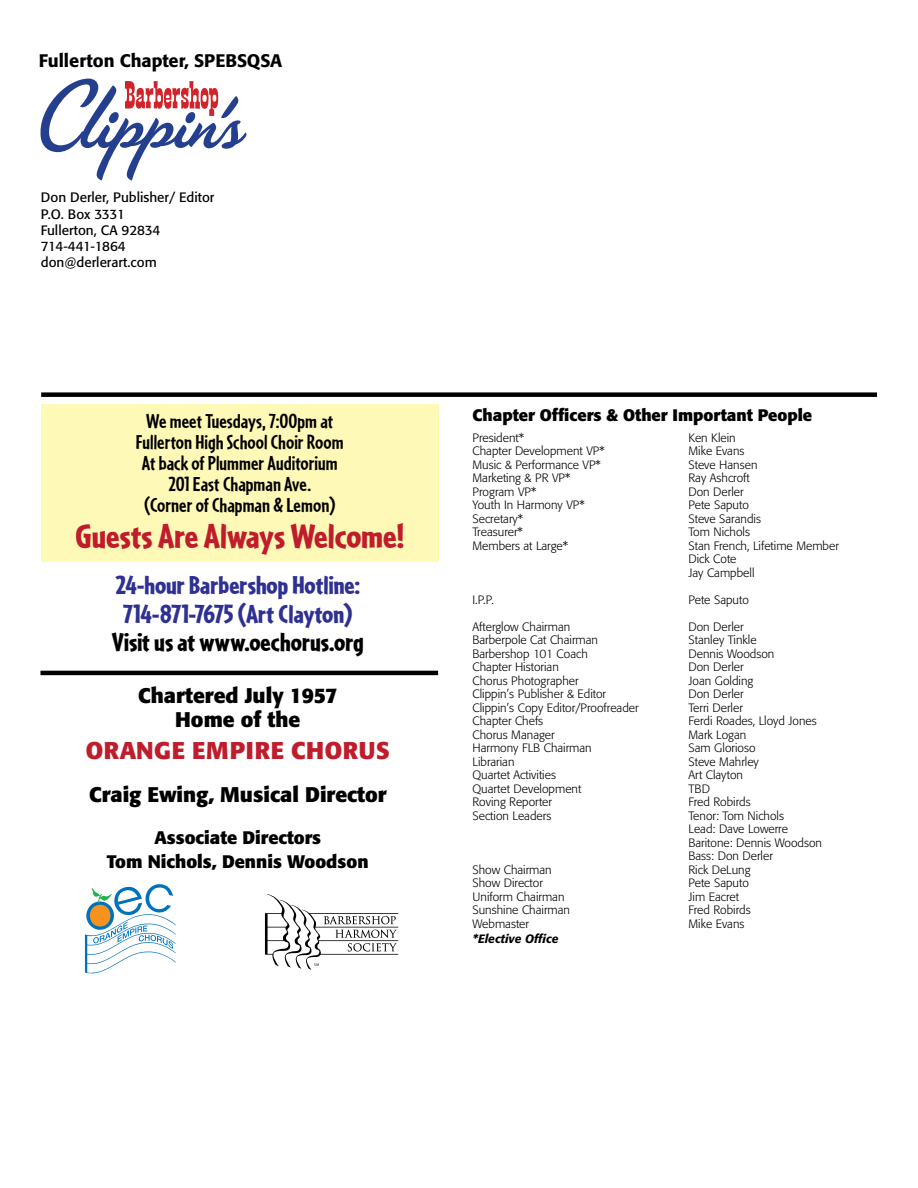
<style>
.page{position:relative;width:918px;height:1188px;background:#fff}
.page>*{position:absolute;margin:0;border:0;box-sizing:border-box;transform-origin:0 0}
.t1{font:900 36px "Cafeteria";color:#bf1d2c}
.t2{font:900 27px/28.5px "Cafeteria";color:#2e3092}
.t3{font:900 27px "Cafeteria";color:#000}
.t4{font:700 24px "Formata";letter-spacing:.02em;color:#bf1d2c}
.t5{font:700 21px/21px "Cafeteria";color:#000;text-align:center}
.t6{font:700 21px/24px "Formata";color:#000;text-align:center}
.t7{font:700 18px/24px "Formata";color:#000;text-align:center}
.t8{font:500 18px "Formata";color:#000}
.t9{font:700 16.5px "Formata";color:#000}
.t10{font:13.5px/16.2px "Formata";color:#000}
.t11{font:300 12px/13.5px "Formata";color:#000}
.t12{font:italic 500 12px "Formata";color:#000}
</style>
<div class="page">
<div style="left:41px;top:404px;width:397px;height:157px;background:#fff9b8"></div>
<svg style="left:40px;top:79px;width:207px;height:102px"></svg>
<div style="left:41px;top:392px;width:836px;height:5px;background:#000"></div>
<hr style="left:40px;top:671px;width:398px;height:4px;background:#000">
<svg style="left:265px;top:894px;width:133px;height:76px"></svg>
<svg style="left:85px;top:884px;width:91px;height:90px"></svg>
<h3 class="t8" style="left:39px;top:53px;width:245px">Fullerton Chapter, SPEBSQSA</h3>
<p class="t10" style="left:41px;top:191px;width:175px">Don Derler, Publisher/ Editor<br>P.O. Box 3331<br>Fullerton, CA 92834<br>714-441-1864 don@derlerart.com</p>
<h3 class="t5" style="left:136px;top:410px;width:209px">We meet Tuesdays, 7:00pm at<br>Fullerton High School Choir Room<br>At back of Plummer Auditorium<br>201 East Chapman Ave.<br>(Corner of Chapman &amp; Lemon)</h3>
<h1 class="t1" style="left:76px;top:515px;width:330px">Guests Are Always Welcome!</h1>
<h2 class="t2" style="left:115px;top:571px;width:246px">24-hour Barbershop Hotline:<br>714-871-7675 (Art Clayton)</h2>
<h2 class="t3" style="left:112px;top:626px;width:253px">Visit us at www.oechorus.org</h2>
<h3 class="t6" style="left:138px;top:685px;width:201px">Chartered July 1957<br>Home of the</h3>
<h3 class="t4" style="left:86px;top:740px;width:306px">ORANGE EMPIRE CHORUS</h3>
<h3 class="t6" style="left:89px;top:784px;width:299px">Craig Ewing, Musical Director</h3>
<h3 class="t7" style="left:107px;top:827px;width:263px">Associate Directors<br>Tom Nichols, Dennis Woodson</h3>
<h3 class="t9" style="left:473px;top:408px;width:341px">Chapter Officers &amp; Other Important People</h3>
<p class="t11" style="left:473px;top:432px;width:53px">President*</p>
<p class="t11" style="left:689px;top:432px;width:49px">Ken Klein</p>
<p class="t11" style="left:473px;top:445px;width:134px">Chapter Development VP*</p>
<p class="t11" style="left:689px;top:445px;width:58px">Mike Evans</p>
<p class="t11" style="left:473px;top:459px;width:130px">Music &amp; Performance VP*</p>
<p class="t11" style="left:689px;top:459px;width:71px">Steve Hansen</p>
<p class="t11" style="left:473px;top:472px;width:99px">Marketing &amp; PR VP*</p>
<p class="t11" style="left:689px;top:472px;width:63px">Ray Ashcroft</p>
<p class="t11" style="left:473px;top:486px;width:65px">Program VP*</p>
<p class="t11" style="left:689px;top:486px;width:57px">Don Derler</p>
<p class="t11" style="left:473px;top:499px;width:114px">Youth In Harmony VP*</p>
<p class="t11" style="left:689px;top:499px;width:62px">Pete Saputo</p>
<p class="t11" style="left:473px;top:513px;width:52px">Secretary*</p>
<p class="t11" style="left:689px;top:513px;width:74px">Steve Sarandis</p>
<p class="t11" style="left:473px;top:526px;width:52px">Treasurer*</p>
<p class="t11" style="left:689px;top:526px;width:63px">Tom Nichols</p>
<p class="t11" style="left:473px;top:540px;width:97px">Members at Large*</p>
<p class="t11" style="left:689px;top:540px;width:152px">Stan French, Lifetime Member<br>Dick Cote<br>Jay Campbell</p>
<p class="t11" style="left:473px;top:594px;width:23px">I.P.P.</p>
<p class="t11" style="left:689px;top:594px;width:62px">Pete Saputo</p>
<p class="t11" style="left:473px;top:621px;width:99px">Afterglow Chairman</p>
<p class="t11" style="left:689px;top:621px;width:57px">Don Derler</p>
<p class="t11" style="left:473px;top:634px;width:127px">Barberpole Cat Chairman</p>
<p class="t11" style="left:689px;top:634px;width:70px">Stanley Tinkle</p>
<p class="t11" style="left:473px;top:648px;width:117px">Barbershop 101 Coach</p>
<p class="t11" style="left:689px;top:648px;width:87px">Dennis Woodson</p>
<p class="t11" style="left:473px;top:661px;width:88px">Chapter Historian</p>
<p class="t11" style="left:689px;top:661px;width:57px">Don Derler</p>
<p class="t11" style="left:473px;top:675px;width:108px">Chorus Photographer</p>
<p class="t11" style="left:689px;top:675px;width:66px">Joan Golding</p>
<p class="t11" style="left:473px;top:688px;width:135px">Clippin’s Publisher &amp; Editor</p>
<p class="t11" style="left:689px;top:688px;width:57px">Don Derler</p>
<p class="t11" style="left:473px;top:702px;width:168px">Clippin’s Copy Editor/Proofreader</p>
<p class="t11" style="left:689px;top:702px;width:56px">Terri Derler</p>
<p class="t11" style="left:473px;top:715px;width:72px">Chapter Chefs</p>
<p class="t11" style="left:689px;top:715px;width:130px">Ferdi Roades, Lloyd Jones</p>
<p class="t11" style="left:473px;top:729px;width:84px">Chorus Manager</p>
<p class="t11" style="left:689px;top:729px;width:59px">Mark Logan</p>
<p class="t11" style="left:473px;top:742px;width:121px">Harmony FLB Chairman</p>
<p class="t11" style="left:689px;top:742px;width:69px">Sam Glorioso</p>
<p class="t11" style="left:473px;top:756px;width:43px">Librarian</p>
<p class="t11" style="left:689px;top:756px;width:72px">Steve Mahrley</p>
<p class="t11" style="left:473px;top:769px;width:85px">Quartet Activities</p>
<p class="t11" style="left:689px;top:769px;width:56px">Art Clayton</p>
<p class="t11" style="left:473px;top:783px;width:110px">Quartet Development</p>
<p class="t11" style="left:689px;top:783px;width:23px">TBD</p>
<p class="t11" style="left:473px;top:796px;width:81px">Roving Reporter</p>
<p class="t11" style="left:689px;top:796px;width:64px">Fred Robirds</p>
<p class="t11" style="left:473px;top:810px;width:80px">Section Leaders</p>
<p class="t11" style="left:689px;top:810px;width:135px">Tenor: Tom Nichols<br>Lead: Dave Lowerre<br>Baritone: Dennis Woodson<br>Bass: Don Derler</p>
<p class="t11" style="left:473px;top:864px;width:81px">Show Chairman</p>
<p class="t11" style="left:689px;top:864px;width:64px">Rick DeLung</p>
<p class="t11" style="left:473px;top:877px;width:72px">Show Director</p>
<p class="t11" style="left:689px;top:877px;width:62px">Pete Saputo</p>
<p class="t11" style="left:473px;top:891px;width:94px">Uniform Chairman</p>
<p class="t11" style="left:689px;top:891px;width:52px">Jim Eacret</p>
<p class="t11" style="left:473px;top:904px;width:99px">Sunshine Chairman</p>
<p class="t11" style="left:689px;top:904px;width:64px">Fred Robirds</p>
<p class="t11" style="left:473px;top:918px;width:58px">Webmaster</p>
<p class="t11" style="left:689px;top:918px;width:58px">Mike Evans</p>
<p class="t12" style="left:473px;top:933px;width:87px">*Elective Office</p>
</div>
